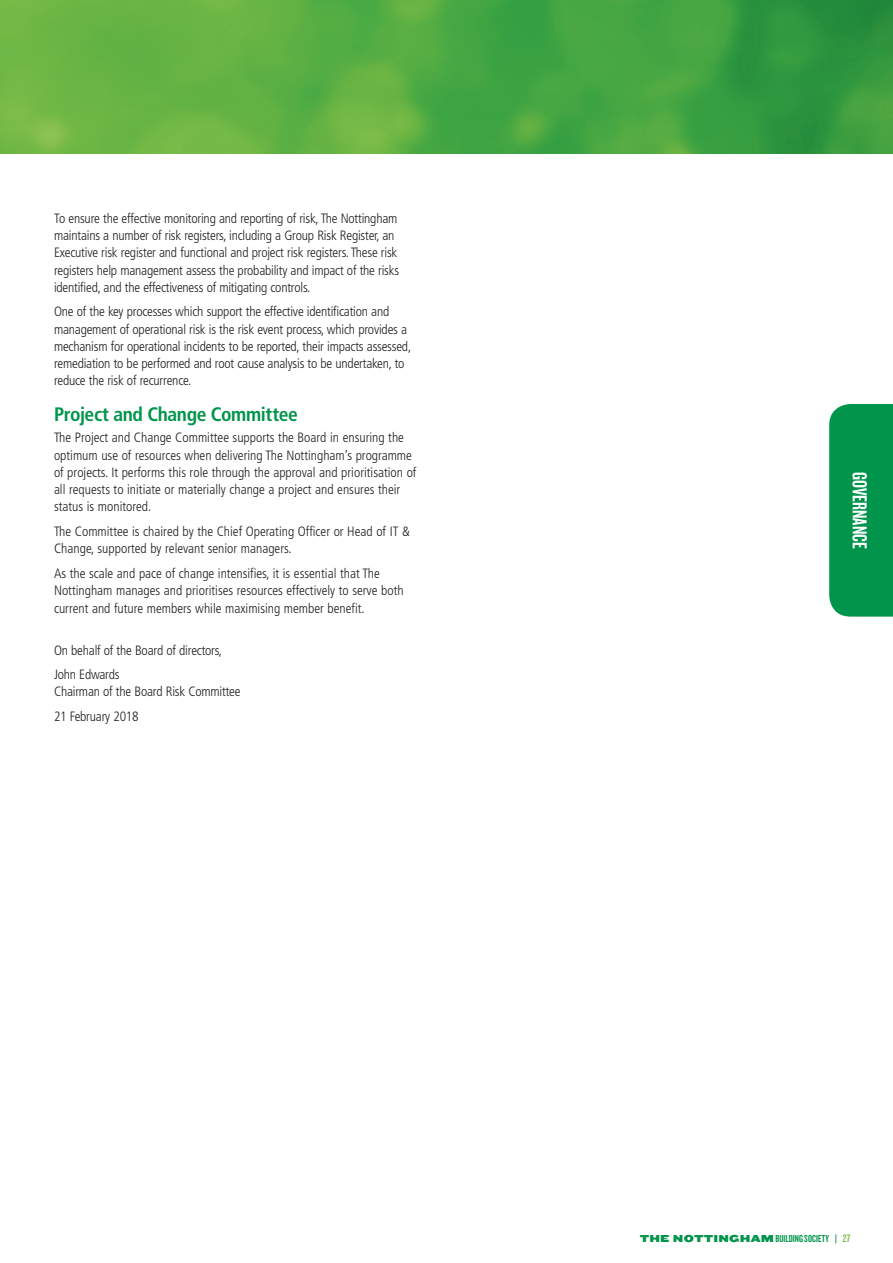
<style>
.page{position:relative;width:893px;height:1263px;background:#fff}
.page>*{position:absolute;margin:0;border:0;box-sizing:border-box;transform-origin:0 0}
.t1{font:21px "Knockout 48 Featherweight";color:#fff}
.t2{font:700 condensed 19.5px "Frutiger";letter-spacing:-.02em;color:#01944b}
.t3{font:300 condensed 13.5px/17.2px "Frutiger";letter-spacing:-.015em;color:#231f20}
.t4{font:10.5px "Knockout 48 Featherweight";letter-spacing:.01em;color:#01944b}
.s1{font-family:"Knockout HTF74 Full Sumo"}
.s2{font-size:11.25px;color:#71bf44}
</style>
<div class="page">
<div style="left:829px;top:404px;width:64px;height:213px;background:#01944b"></div>
<img style="left:0;top:0;width:893px;height:153px">
<p class="t3" style="left:54px;top:210px;width:347px">To ensure the effective monitoring and reporting of risk, The Nottingham maintains a number of risk registers, including a Group Risk Register, an Executive risk register and functional and project risk registers. These risk registers help management assess the probability and impact of the risks identified, and the effectiveness of mitigating controls.</p>
<p class="t3" style="left:54px;top:303px;width:359px">One of the key processes which support the effective identification and management of operational risk is the risk event process, which provides a mechanism for operational incidents to be reported, their impacts assessed, remediation to be performed and root cause analysis to be undertaken, to reduce the risk of recurrence.</p>
<h2 class="t2" style="left:54px;top:403px;width:245px">Project and Change Committee</h2>
<p class="t3" style="left:54px;top:429px;width:364px">The Project and Change Committee supports the Board in ensuring the optimum use of resources when delivering The Nottingham’s programme of projects. It performs this role through the approval and prioritisation of all requests to initiate or materially change a project and ensures their status is monitored.</p>
<p class="t3" style="left:54px;top:523px;width:357px">The Committee is chaired by the Chief Operating Officer or Head of IT &amp;<br>Change, supported by relevant senior managers.</p>
<p class="t3" style="left:54px;top:565px;width:351px">As the scale and pace of change intensifies, it is essential that The<br>Nottingham manages and prioritises resources effectively to serve both current and future members while maximising member benefit.</p>
<p class="t3" style="left:54px;top:638px;width:170px;line-height:24.8px">On behalf of the Board of directors,<br>John Edwards</p>
<p class="t3" style="left:54px;top:680px;width:188px;line-height:24.8px">Chairman of the Board Risk Committee<br>21 February 2018</p>
<h1 class="t1" style="left:872px;top:472px;width:78px;rotate:90deg">GOVERNANCE</h1>
<p class="t4" style="left:640px;top:1232px;width:212px"><span class="s1">THE NOTTINGHAM</span> BUILDING SOCIETY <span class="s1">|</span> <span class="s2">27</span></p>
</div>
